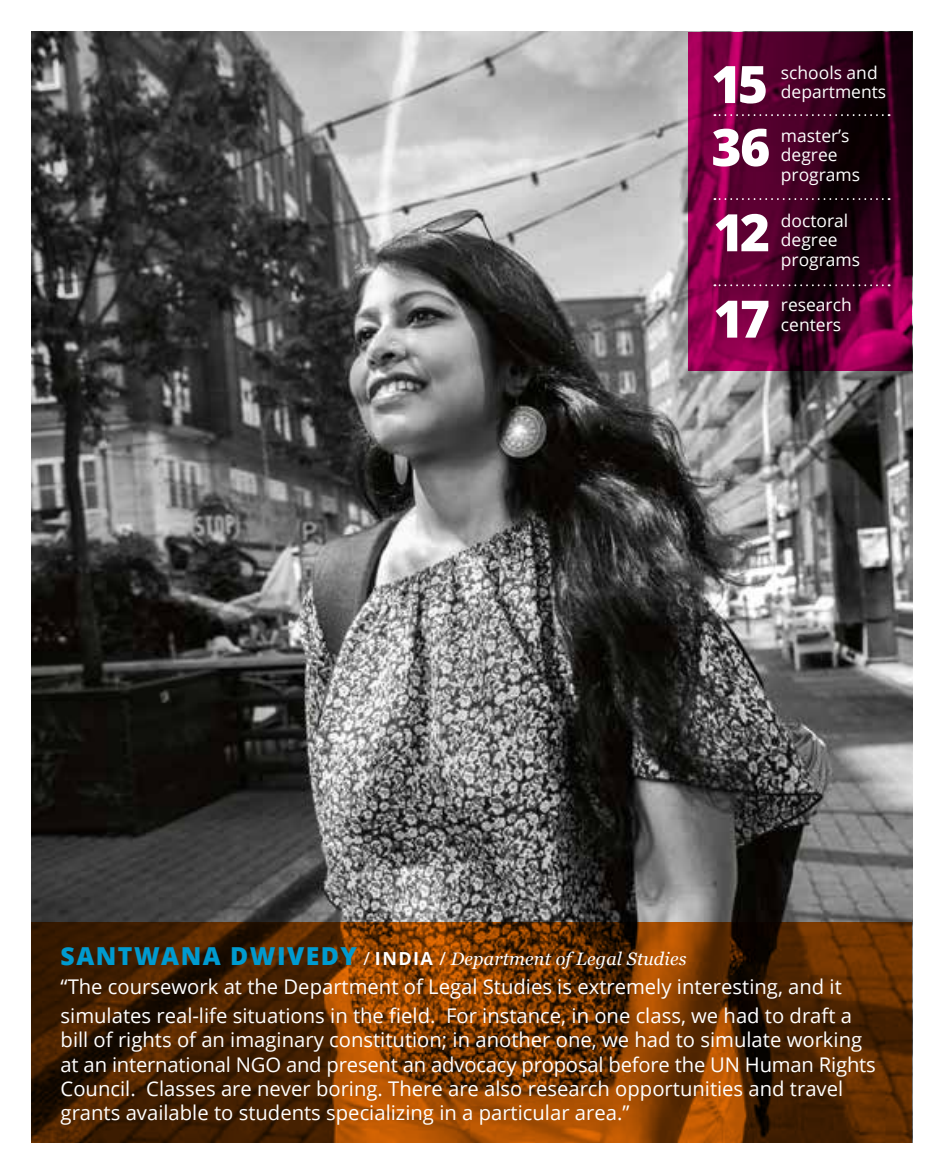
<style>
.page{position:relative;width:944px;height:1174px;background:#fff}
.page>*{position:absolute;margin:0;border:0;box-sizing:border-box;transform-origin:0 0}
.t1{font:800 51.75px "Open Sans";letter-spacing:-.075em;color:#fff}
.t2{font:20.25px/24.3px "Open Sans";color:#fff}
.t3{font:italic 18px "Georgia";letter-spacing:.01em;color:#fff}
.t4{font:17.32px/19.3px "Open Sans";color:#fff}
.t5{font:11.25px "Open Sans";letter-spacing:.03em;color:#fff}
.s1{font-family:"Open Sans";font-weight:800;font-style:normal;font-size:24.75px;color:#009bd0}
.s2{font-family:"Open Sans";font-style:normal}
.s3{font-family:"Open Sans";font-weight:700;font-style:normal}
</style>
<div class="page">
<img style="left:32px;top:32px;width:880px;height:890px">
<svg style="left:32px;top:922px;width:880px;height:220px;background:#622e01"></svg>
<svg style="left:689px;top:32px;width:223px;height:339px;background:#51002b"></svg>
<svg style="left:714px;top:114px;width:169px;height:2px"></svg>
<svg style="left:714px;top:198px;width:169px;height:2px"></svg>
<svg style="left:714px;top:284px;width:169px;height:2px"></svg>
<p class="t4" style="left:781px;top:65px;width:98px">schools and</p>
<h1 class="t1" style="left:711px;top:63px;width:58px">15</h1>
<p class="t5" style="left:759px;top:71px;width:98px">CEU IN NUMBERS</p>
<p class="t4" style="left:781px;top:84px;width:107px">departments</p>
<p class="t4" style="left:781px;top:128px;width:70px">master’s degree</p>
<h1 class="t1" style="left:711px;top:126px;width:60px">36</h1>
<h1 class="t1" style="left:713px;top:211px;width:58px">12</h1>
<h1 class="t1" style="left:713px;top:297px;width:58px">17</h1>
<p class="t4" style="left:781px;top:166px;width:81px">programs</p>
<p class="t4" style="left:781px;top:213px;width:69px">doctoral degree</p>
<p class="t4" style="left:781px;top:251px;width:81px">programs</p>
<p class="t4" style="left:781px;top:297px;width:72px">research</p>
<p class="t4" style="left:781px;top:316px;width:62px">centers</p>
<p class="t3" style="left:61px;top:951px;width:627px"><span class="s1">SANTWANA DWIVEDY</span> <span class="s2">/</span> <span class="s3">INDIA</span> <span class="s2">/</span> Department of Legal Studies</p>
<p class="t2" style="left:61px;top:973px;width:793px;line-height:29.2px">“The coursework at the Department of Legal Studies is extremely interesting, and it simulates real-life situations in the field. For instance, in one class, we had to draft a</p>
<p class="t2" style="left:61px;top:1029px;width:817px">bill of rights of an imaginary constitution; in another one, we had to simulate working at an international NGO and present an advocacy proposal before the UN Human Rights Council. Classes are never boring. There are also research opportunities and travel grants available to students specializing in a particular area.”</p>
</div>
